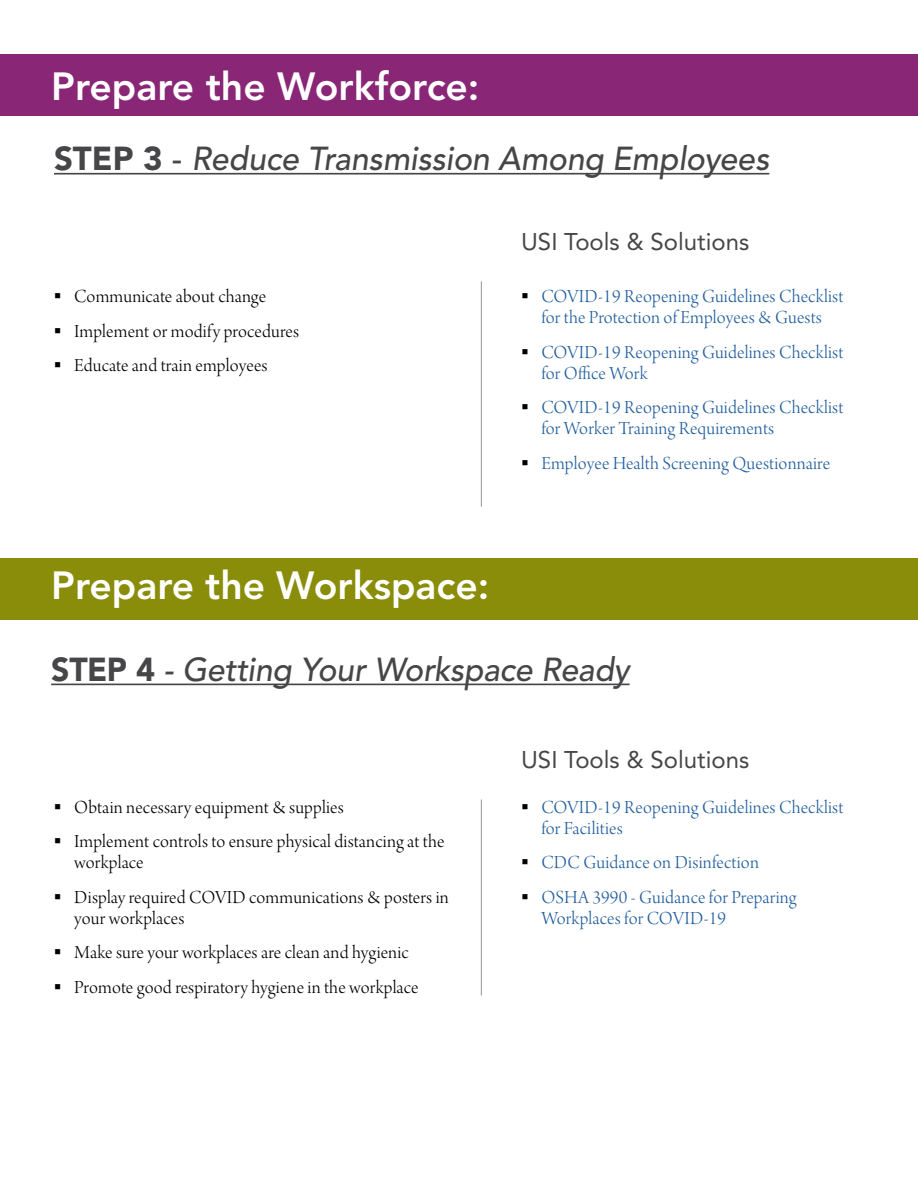
<style>
.page{position:relative;width:918px;height:1188px;background:#fff}
.page>*{position:absolute;margin:0;border:0;box-sizing:border-box;transform-origin:0 0}
.t1{font:800 39px "Avenir LT Std";color:#fff}
.t2{font:italic 500 33px "Avenir LT Std";letter-spacing:-.005em;color:#464547}
.t3{font:24px "Avenir LT Std";color:#464547}
.t4{font:19.5px/21px "Arno Pro Light Display";letter-spacing:.01em;color:#215e9e}
.t5{font:19.5px/34.5px "Arno Pro Light Display";letter-spacing:.01em;color:#000}
.s1{font-weight:900;font-style:normal}
.s2{font-style:normal}
</style>
<div class="page">
<div style="left:0;top:54px;width:918px;height:62px;background:#892676"></div>
<div style="left:0;top:558px;width:918px;height:62px;background:#8a8d09"></div>
<hr style="left:481px;top:281px;width:1px;height:226px;background:#939598">
<hr style="left:481px;top:800px;width:1px;height:196px;background:#939598">
<hr style="left:54px;top:173px;width:715px;height:2px;background:#464547">
<hr style="left:51px;top:684px;width:579px;height:1px;background:#464547">
<h1 class="t1" style="left:51px;top:63px;width:430px">Prepare the Workforce:</h1>
<h2 class="t2" style="left:54px;top:140px;width:717px"><span class="s1">STEP 3</span> <span class="s2">-</span> Reduce Transmission Among Employees</h2>
<p class="t5" style="left:74px;top:280px;width:226px">Communicate about change<br>Implement or modify procedures<br>Educate and train employees</p>
<p class="t3" style="left:521px;top:228px;width:230px">USI Tools &amp; Solutions</p>
<p class="t4" style="left:541px;top:287px;width:304px">COVID-19 Reopening Guidelines Checklist for the Protection of Employees &amp; Guests</p>
<p class="t4" style="left:541px;top:343px;width:304px">COVID-19 Reopening Guidelines Checklist for Office Work</p>
<p class="t4" style="left:541px;top:398px;width:304px">COVID-19 Reopening Guidelines Checklist for Worker Training Requirements</p>
<p class="t4" style="left:541px;top:454px;width:290px">Employee Health Screening Questionnaire</p>
<h1 class="t1" style="left:51px;top:562px;width:440px">Prepare the Workspace:</h1>
<h2 class="t2" style="left:51px;top:651px;width:580px"><span class="s1">STEP 4</span> - Getting Your Workspace Ready</h2>
<p class="t5" style="left:74px;top:791px;width:372px">Obtain necessary equipment &amp; supplies<br>Implement controls to ensure physical distancing at the</p>
<p class="t5" style="left:74px;top:847px;width:376px">workplace<br>Display required COVID communications &amp; posters in</p>
<p class="t5" style="left:74px;top:902px;width:346px">your workplaces<br>Make sure your workplaces are clean and hygienic<br>Promote good respiratory hygiene in the workplace</p>
<p class="t3" style="left:521px;top:746px;width:230px">USI Tools &amp; Solutions</p>
<p class="t4" style="left:541px;top:798px;width:304px">COVID-19 Reopening Guidelines Checklist for Facilities</p>
<p class="t4" style="left:541px;top:847px;width:257px;line-height:34.5px">CDC Guidance on Disinfection<br>OSHA 3990 - Guidance for Preparing</p>
<p class="t4" style="left:541px;top:909px;width:186px">Workplaces for COVID-19</p>
</div>
